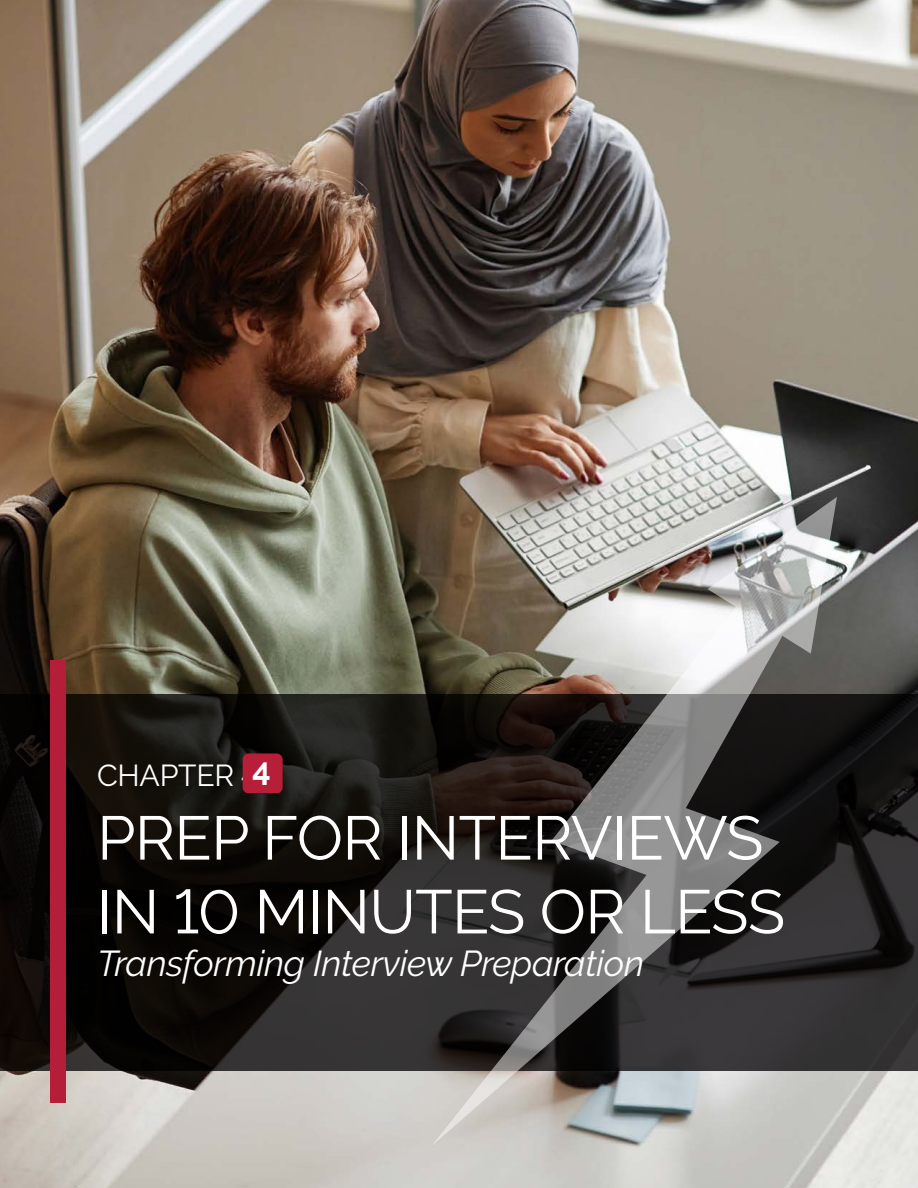
<style>
.page{position:relative;width:918px;height:1188px;background:#fff}
.page>*{position:absolute;margin:0;border:0;box-sizing:border-box;transform-origin:0 0}
.t1{font:61.5px/73.8px "Raleway";letter-spacing:-.01em;color:#fff}
.t2{font:italic 35.85px "Raleway";letter-spacing:-.01em;color:#fff}
.t3{font:700 31.95px "Raleway";color:#fff}
.t4{font:30.15px "Raleway";letter-spacing:-.01em;color:#fff}
</style>
<div class="page">
<img style="left:0;top:0;width:918px;height:1188px">
<svg style="left:0;top:695px;width:918px;height:376px;background:#181614"></svg>
<div style="left:50px;top:661px;width:16px;height:442px;background:#b51e38"></div>
<svg style="left:432px;top:497px;width:405px;height:648px;background:#696663"></svg>
<div style="left:243px;top:753px;width:40px;height:39px;background:#b71f39"></div>
<p class="t3" style="left:252px;top:755px;width:20px">4</p>
<p class="t4" style="left:97px;top:758px;width:168px">CHAPTER 4:</p>
<p class="t1" style="left:97px;top:801px;width:689px">PREP FOR INTERVIEWS<br>IN 10 MINUTES OR LESS</p>
<p class="t2" style="left:97px;top:943px;width:548px">Transforming Interview Preparation</p>
</div>
